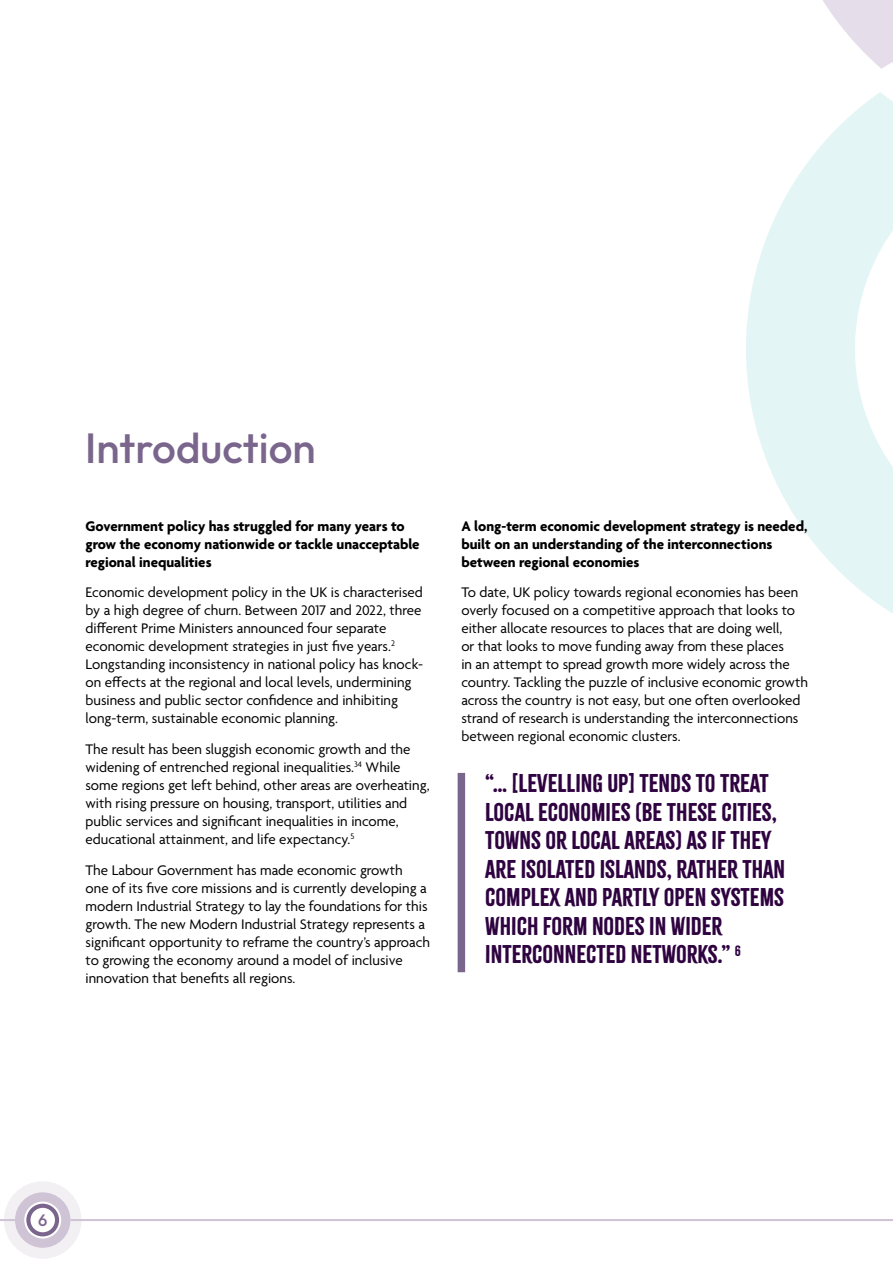
<style>
.page{position:relative;width:893px;height:1263px;background:#fff}
.page>*{position:absolute;margin:0;border:0;box-sizing:border-box;transform-origin:0 0}
.Header_1{font:100 42.3px "Outfit";color:#7a668c}
.Body_copy{font:22.5px/28.5px "Citrus Gothic Solid";color:#2e0340}
.Header_1-2{font:100 16.5px "Outfit";color:#7a668c}
.Body_copy-2{font:15px/18px "Agenda";color:#000}
.Body_copy-3{font:700 15px/18px "Agenda";color:#000}
</style>
<div class="page">
<svg style="left:746px;top:92px;width:147px;height:522px;fill:#e3f5f5"></svg>
<svg style="left:823px;top:0;width:70px;height:69px"></svg>
<div style="left:4px;top:1181px;width:78px;height:78px;border:13px solid #cfc3d6;border-radius:50%"></div>
<div style="left:26px;top:1204px;width:33px;height:32px;border:4px solid #7a668c;border-radius:50%"></div>
<hr style="left:70px;top:1219px;width:823px;height:2px;background:#cfc3d6">
<svg style="left:0;top:1219px;width:15px;height:2px"></svg>
<div style="left:15px;top:1192px;width:55px;height:56px;border:9px solid #cfc3d6;border-radius:50%"></div>
<div style="left:458px;top:773px;width:7px;height:199px;background:#7a668c"></div>
<p class="Header_1" style="left:85px;top:424px;width:232px">Introduction</p>
<p class="Body_copy-3" style="left:86px;top:518px;width:336px">Government policy has struggled for many years to grow the economy nationwide or tackle unacceptable regional inequalities</p>
<p class="Body_copy-2" style="left:86px;top:584px;width:339px">Economic development policy in the UK is characterised by a high degree of churn. Between 2017 and 2022, three different Prime Ministers announced four separate economic development strategies in just five years.<sup>2<br></sup>Longstanding inconsistency in national policy has knock&shy;on effects at the regional and local levels, undermining business and public sector confidence and inhibiting long-term, sustainable economic planning.</p>
<p class="Body_copy-2" style="left:86px;top:741px;width:346px">The result has been sluggish economic growth and the widening of entrenched regional inequalities.<sup>34</sup> While some regions get left behind, other areas are overheating, with rising pressure on housing, transport, utilities and public services and significant inequalities in income, educational attainment, and life expectancy.<sup>5</sup></p>
<p class="Body_copy-2" style="left:86px;top:862px;width:346px">The Labour Government has made economic growth<br>one of its five core missions and is currently developing a modern Industrial Strategy to lay the foundations for this growth. The new Modern Industrial Strategy represents a significant opportunity to reframe the country’s approach to growing the economy around a model of inclusive innovation that benefits all regions.</p>
<p class="Body_copy-3" style="left:461px;top:518px;width:348px">A long-term economic development strategy is needed, built on an understanding of the interconnections between regional economies</p>
<p class="Body_copy-2" style="left:461px;top:584px;width:348px">To date, UK policy towards regional economies has been overly focused on a competitive approach that looks to either allocate resources to places that are doing well,<br>or that looks to move funding away from these places<br>in an attempt to spread growth more widely across the country. Tackling the puzzle of inclusive economic growth across the country is not easy, but one often overlooked strand of research is understanding the interconnections between regional economic clusters.</p>
<p class="Body_copy" style="left:485px;top:769px;width:301px">“… [LEVELLING UP] TENDS TO TREAT<br>LOCAL ECONOMIES (BE THESE CITIES,<br>TOWNS OR LOCAL AREAS) AS IF THEY<br>ARE ISOLATED ISLANDS, RATHER THAN<br>COMPLEX AND PARTLY OPEN SYSTEMS<br>WHICH FORM NODES IN WIDER<br>INTERCONNECTED NETWORKS.” <sup>6</sup></p>
<p class="Header_1-2" style="left:38px;top:1210px;width:11px">6</p>
</div>
